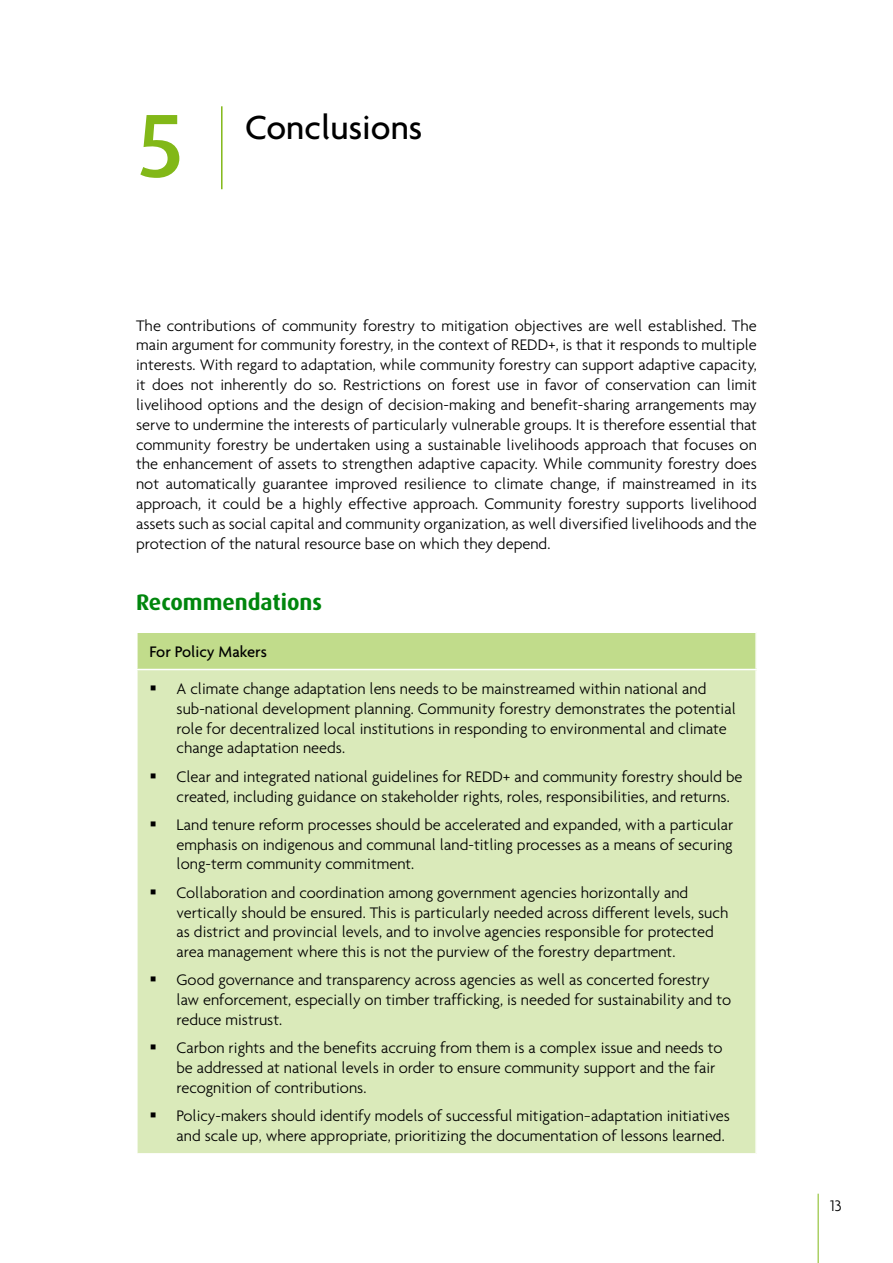
<style>
.page{position:relative;width:893px;height:1263px;background:#fff}
.page>*{position:absolute;margin:0;border:0;box-sizing:border-box;transform-origin:0 0}
.t1{font:500 90px "Dax";color:#82b818}
.t2{font:500 36px "Agenda";color:#000}
.t3{font:700 22.5px "Dax";color:#00860d}
.t4{font:300 16.5px/19.8px "Agenda";color:#000}
.t5{font:500 16.5px "Agenda";color:#000}
</style>
<div class="page">
<hr style="left:818px;top:1194px;width:1px;height:69px;background:#82b818">
<hr style="left:221px;top:106px;width:2px;height:83px;background:#82b818">
<div style="left:137px;top:632px;width:619px;height:37px;background:#c1dc8b"></div>
<div style="left:137px;top:669px;width:619px;height:485px;background:#daeaba"></div>
<hr style="left:136px;top:631px;width:621px;height:2px;background:#fff">
<hr style="left:136px;top:633px;width:2px;height:36px;background:#fff">
<hr style="left:755px;top:633px;width:2px;height:36px;background:#fff">
<hr style="left:136px;top:669px;width:621px;height:1px;background:#fff">
<hr style="left:136px;top:670px;width:2px;height:483px;background:#fff">
<hr style="left:755px;top:670px;width:2px;height:483px;background:#fff">
<hr style="left:136px;top:1153px;width:621px;height:1px;background:#fff">
<h1 class="t1" style="left:136px;top:95px;width:51px">5</h1>
<h2 class="t2" style="left:245px;top:106px;width:179px">Conclusions</h2>
<p class="t4" style="left:136px;top:315px;width:622px;text-align:justify">The contributions of community forestry to mitigation objectives are well established. The main argument for community forestry, in the context of REDD+, is that it responds to multiple interests. With regard to adaptation, while community forestry can support adaptive capacity, it does not inherently do so. Restrictions on forest use in favor of conservation can limit livelihood options and the design of decision-making and benefit-sharing arrangements may serve to undermine the interests of particularly vulnerable groups. It is therefore essential that community forestry be undertaken using a sustainable livelihoods approach that focuses on the enhancement of assets to strengthen adaptive capacity. While community forestry does not automatically guarantee improved resilience to climate change, if mainstreamed in its approach, it could be a highly effective approach. Community forestry supports livelihood assets such as social capital and community organization, as well diversified livelihoods and the protection of the natural resource base on which they depend.</p>
<h3 class="t3" style="left:136px;top:589px;width:188px">Recommendations</h3>
<p class="t5" style="left:150px;top:641px;width:119px">For Policy Makers</p>
<p class="t4" style="left:177px;top:678px;width:561px">A climate change adaptation lens needs to be mainstreamed within national and sub-national development planning. Community forestry demonstrates the potential role for decentralized local institutions in responding to environmental and climate change adaptation needs.</p>
<p class="t4" style="left:177px;top:766px;width:568px">Clear and integrated national guidelines for REDD+ and community forestry should be created, including guidance on stakeholder rights, roles, responsibilities, and returns.</p>
<p class="t4" style="left:177px;top:814px;width:558px;text-align:justify">Land tenure reform processes should be accelerated and expanded, with a particular emphasis on indigenous and communal land-titling processes as a means of securing long-term community commitment.</p>
<p class="t4" style="left:177px;top:882px;width:553px">Collaboration and coordination among government agencies horizontally and vertically should be ensured. This is particularly needed across different levels, such as district and provincial levels, and to involve agencies responsible for protected area management where this is not the purview of the forestry department.</p>
<p class="t4" style="left:176px;top:970px;width:556px">Good governance and transparency across agencies as well as concerted forestry law enforcement, especially on timber trafficking, is needed for sustainability and to reduce mistrust.</p>
<p class="t4" style="left:176px;top:1038px;width:548px">Carbon rights and the benefits accruing from them is a complex issue and needs to be addressed at national levels in order to ensure community support and the fair recognition of contributions.</p>
<p class="t4" style="left:176px;top:1106px;width:555px">Policy-makers should identify models of successful mitigation−adaptation initiatives and scale up, where appropriate, prioritizing the documentation of lessons learned.</p>
<p class="t4" style="left:830px;top:1195px;width:13px">13</p>
</div>
